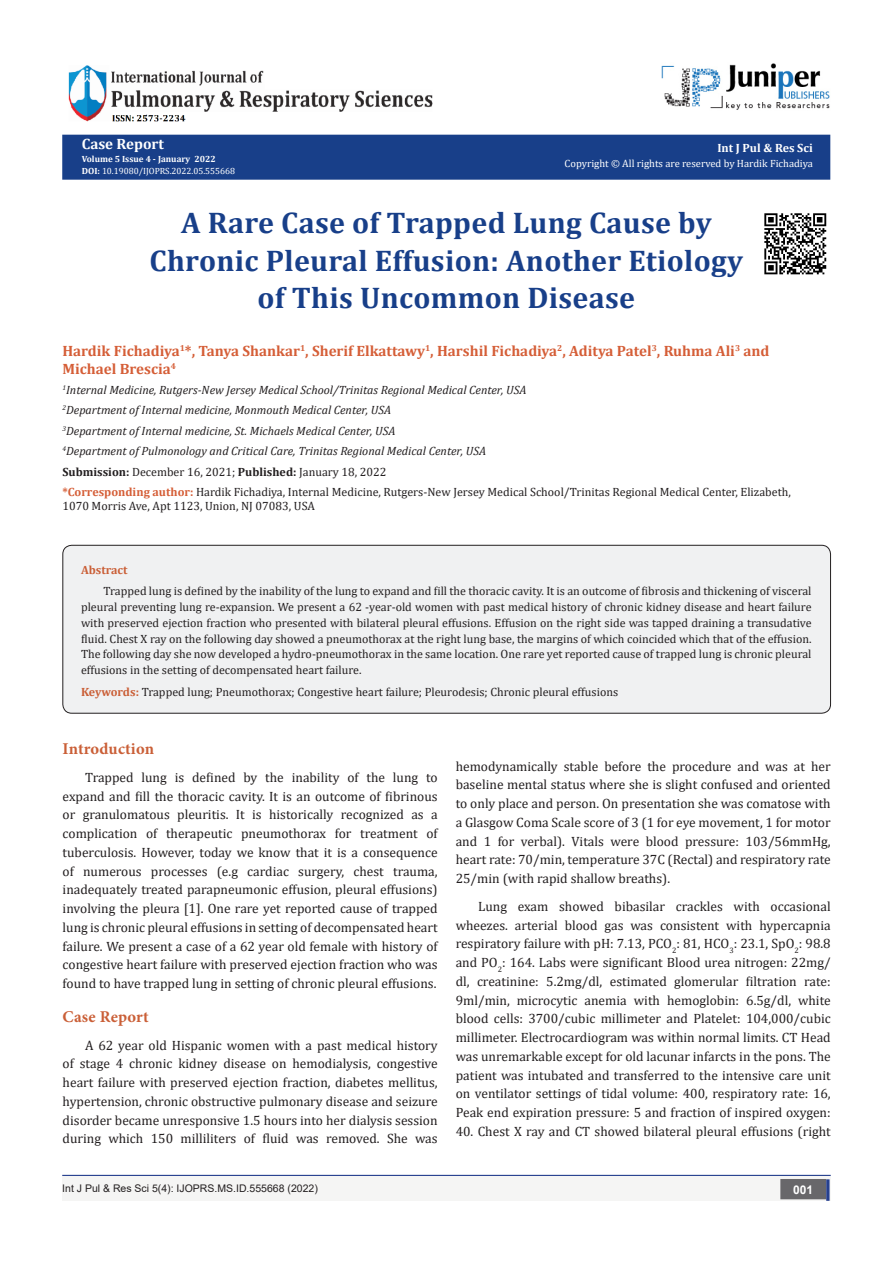
<style>
.page{position:relative;width:893px;height:1263px;background:#fff}
.page>*{position:absolute;margin:0;border:0;box-sizing:border-box;transform-origin:0 0}
.t1{font:700 30px/37.5px "Cambria";letter-spacing:.01em;color:#183f89;text-align:center}
.t2{font:700 16.5px "Minion Pro";letter-spacing:.01em;color:#ca5f37}
.t3{font:700 15px/18px "Cambria";color:#d55e37}
.t4{font:700 15px "Cambria";color:#fff}
.t5{font:13.5px/18.8px "Cambria";color:#231f20;text-align:justify}
.List_Paragraph{font:12px/15.8px "Cambria";color:#231f20}
.t6{font:italic 12px "Cambria";color:#231f20}
.t7{font:700 12px "Cambria";color:#fff}
.t8{font:700 12px "Cambria";color:#ca5f37}
.t9{font:700 12px "Arial";color:#fff}
.t10{font:10.5px "Cambria";color:#fff}
.t11{font:10.5px "Arial";color:#231f20}
.t12{font:9px "Cambria";color:#fff}
.t13{font:700 9px "Cambria";color:#fff}
.s1{font-weight:700}
.s2{font-weight:700;color:#d55e37}
.s3{font-weight:700;color:#ca5f37}
</style>
<div class="page">
<div style="left:62px;top:1175px;width:494px;height:26px;background:#f5f5f4"></div>
<div style="left:503px;top:1176px;width:328px;height:25px;background:#f5f5f4"></div>
<div style="left:781px;top:1180px;width:44px;height:18px;background:#68676a"></div>
<div style="left:780px;top:1179px;width:46px;height:20px;border:2px solid #68676a"></div>
<div style="left:826px;top:1179px;width:3px;height:22px;background:#253f8e;border:2px solid #253f8e"></div>
<hr style="left:62px;top:1175px;width:769px;height:1px;background:#253f8e">
<div style="left:63px;top:135px;width:767px;height:44px;background:#183f89"></div>
<div style="left:62px;top:135px;width:768px;height:45px;border:2px solid #183f89"></div>
<img style="left:662px;top:63px;width:168px;height:47px">
<img style="left:68px;top:65px;width:365px;height:57px">
<img style="left:764px;top:213px;width:63px;height:62px">
<div style="left:63px;top:545px;width:767px;height:168px;background:#f0f1f2;border-radius:9px"></div>
<div style="left:63px;top:545px;width:768px;height:168px;border:1px solid #231f20;border-radius:9px"></div>
<p class="t4" style="left:82px;top:133px;width:84px">Case Report</p>
<p class="t13" style="left:82px;top:152px;width:135px">Volume 5 Issue 4 - January 2022</p>
<p class="t12" style="left:82px;top:165px;width:155px"><span class="s1">DOI:</span> 10.19080/IJOPRS.2022.05.555668</p>
<p class="t7" style="left:717px;top:139px;width:97px">Int J Pul &amp; Res Sci</p>
<p class="t10" style="left:564px;top:158px;width:250px">Copyright © All rights are reserved by Hardik Fichadiya</p>
<p class="t1" style="left:150px;top:203px;width:595px">A Rare Case of Trapped Lung Cause by<br>Chronic Pleural Effusion: Another Etiology of This Uncommon Disease</p>
<p class="t3" style="left:62px;top:341px;width:709px">Hardik Fichadiya<sup>1</sup>*, Tanya Shankar<sup>1</sup>, Sherif Elkattawy<sup>1</sup>, Harshil Fichadiya<sup>2</sup>, Aditya Patel<sup>3</sup>, Ruhma Ali<sup>3</sup> and<br>Michael Brescia<sup>4</sup></p>
<p class="t6" style="left:62px;top:381px;width:466px"><sup>1</sup>Internal Medicine, Rutgers-New Jersey Medical School/Trinitas Regional Medical Center, USA</p>
<p class="t6" style="left:62px;top:402px;width:330px"><sup>2</sup>Department of Internal medicine, Monmouth Medical Center, USA</p>
<p class="t6" style="left:62px;top:422px;width:335px"><sup>3</sup>Department of Internal medicine, St. Michaels Medical Center, USA</p>
<p class="t6" style="left:62px;top:443px;width:425px"><sup>4</sup>Department of Pulmonology and Critical Care, Trinitas Regional Medical Center, USA</p>
<p class="List_Paragraph" style="left:62px;top:464px;width:326px"><span class="s1">Submission:</span> December 16, 2021; <span class="s1">Published:</span> January 18, 2022</p>
<p class="List_Paragraph" style="left:62px;top:485px;width:730px;line-height:14.4px"><span class="s2">*Corresponding author:</span> Hardik Fichadiya, Internal Medicine, Rutgers-New Jersey Medical School/Trinitas Regional Medical Center, Elizabeth,<br>1070 Morris Ave, Apt 1123, Union, NJ 07083, USA</p>
<p class="t8" style="left:81px;top:561px;width:48px">Abstract</p>
<p class="List_Paragraph" style="left:81px;top:583px;width:732px;text-align:justify;text-indent:22px">Trapped lung is defined by the inability of the lung to expand and fill the thoracic cavity. It is an outcome of fibrosis and thickening of visceral pleural preventing lung re-expansion. We present a 62 -year-old women with past medical history of chronic kidney disease and heart failure with preserved ejection fraction who presented with bilateral pleural effusions. Effusion on the right side was tapped draining a transudative fluid. Chest X ray on the following day showed a pneumothorax at the right lung base, the margins of which coincided which that of the effusion.<br>The following day she now developed a hydro-pneumothorax in the same location. One rare yet reported cause of trapped lung is chronic pleural effusions in the setting of decompensated heart failure.</p>
<p class="List_Paragraph" style="left:81px;top:684px;width:539px"><span class="s3">Keywords:</span> Trapped lung; Pneumothorax; Congestive heart failure; Pleurodesis; Chronic pleural effusions</p>
<p class="t2" style="left:63px;top:737px;width:93px">Introduction</p>
<p class="t5" style="left:63px;top:768px;width:377px;text-indent:22px">Trapped lung is defined by the inability of the lung to expand and fill the thoracic cavity. It is an outcome of fibrinous or granulomatous pleuritis. It is historically recognized as a complication of therapeutic pneumothorax for treatment of tuberculosis. However, today we know that it is a consequence of numerous processes (e.g cardiac surgery, chest trauma, inadequately treated parapneumonic effusion, pleural effusions) involving the pleura [1]. One rare yet reported cause of trapped lung is chronic pleural effusions in setting of decompensated heart failure. We present a case of a 62 year old female with history of congestive heart failure with preserved ejection fraction who was found to have trapped lung in setting of chronic pleural effusions.</p>
<p class="t2" style="left:63px;top:1005px;width:88px">Case Report</p>
<p class="t5" style="left:63px;top:1036px;width:377px;text-indent:22px">A 62 year old Hispanic women with a past medical history of stage 4 chronic kidney disease on hemodialysis, congestive heart failure with preserved ejection fraction, diabetes mellitus, hypertension, chronic obstructive pulmonary disease and seizure disorder became unresponsive 1.5 hours into her dialysis session during which 150 milliliters of fluid was removed. She was</p>
<p class="t5" style="left:456px;top:756px;width:377px">hemodynamically stable before the procedure and was at her baseline mental status where she is slight confused and oriented to only place and person. On presentation she was comatose with a Glasgow Coma Scale score of 3 (1 for eye movement, 1 for motor and 1 for verbal). Vitals were blood pressure: 103/56mmHg, heart rate: 70/min, temperature 37C (Rectal) and respiratory rate 25/min (with rapid shallow breaths).</p>
<p class="t5" style="left:456px;top:897px;width:377px;text-indent:22px">Lung exam showed bibasilar crackles with occasional wheezes. arterial blood gas was consistent with hypercapnia respiratory failure with pH: 7.13, PCO<sub>2</sub>: 81, HCO<sub>3</sub>: 23.1, SpO<sub>2</sub>: 98.8 and PO<sub>2</sub>: 164. Labs were significant Blood urea nitrogen: 22mg/ dl, creatinine: 5.2mg/dl, estimated glomerular filtration rate:<br>9ml/min, microcytic anemia with hemoglobin: 6.5g/dl, white blood cells: 3700/cubic millimeter and Platelet: 104,000/cubic millimeter. Electrocardiogram was within normal limits. CT Head was unremarkable except for old lacunar infarcts in the pons. The patient was intubated and transferred to the intensive care unit on ventilator settings of tidal volume: 400, respiratory rate: 16, Peak end expiration pressure: 5 and fraction of inspired oxygen:</p>
<p class="t5" style="left:456px;top:1122px;width:377px">40. Chest X ray and CT showed bilateral pleural effusions (right</p>
<p class="t11" style="left:62px;top:1181px;width:257px">Int J Pul &amp; Res Sci 5(4): IJOPRS.MS.ID.555668 (2022)</p>
<p class="t9" style="left:793px;top:1181px;width:22px">001</p>
</div>
